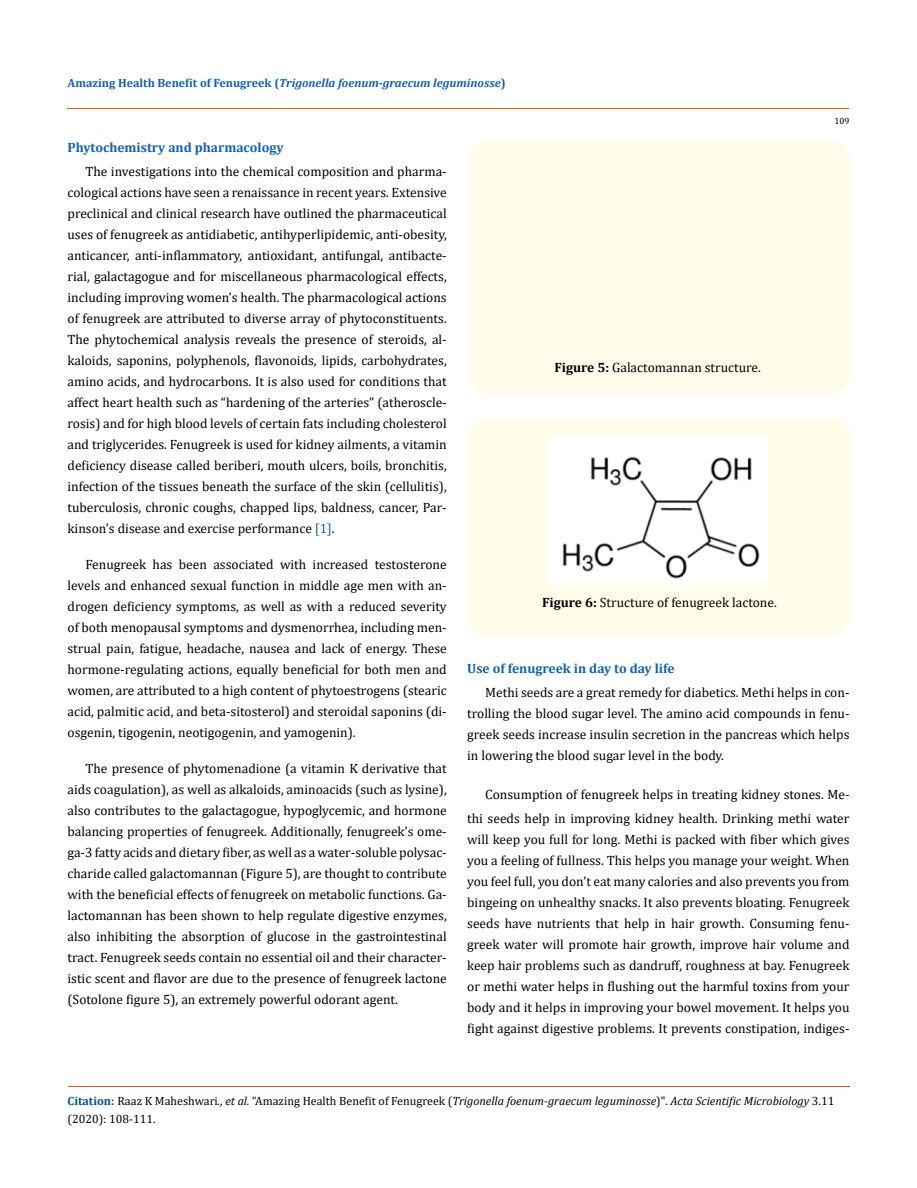
<style>
.page{position:relative;width:917px;height:1188px;background:#fff}
.page>*{position:absolute;margin:0;border:0;box-sizing:border-box;transform-origin:0 0}
.t1{font:13.5px/21px "Cambria";color:#000;text-align:justify}
.t2{font:700 13.5px "Cambria";color:#1560a6}
.t3{font:12px/18px "Cambria";color:#000}
.t4{font:italic 700 12px "Cambria";color:#1560a6}
.t5{font:9px "Cambria";color:#000}
.s1{font-style:normal}
.s2{color:#1560a6}
.s3{font-weight:700}
.s4{font-weight:700;color:#035089}
.s5{font-style:italic}
</style>
<div class="page">
<hr style="left:67px;top:109px;width:782px;height:1px;background:#e05d1a">
<div style="left:469px;top:141px;width:381px;height:253px;background:#fffde9;border-radius:18px"></div>
<div style="left:467px;top:418px;width:383px;height:217px;background:#fffde9;border-radius:18px"></div>
<img style="left:548px;top:436px;width:219px;height:148px">
<hr style="left:68px;top:1086px;width:781px;height:1px;background:#e05d1a">
<p class="t4" style="left:68px;top:74px;width:439px"><span class="s1">Amazing Health Benefit of Fenugreek (</span>Trigonella foenum-graecum leguminosse<span class="s1">)</span></p>
<p class="t5" style="left:834px;top:115px;width:16px">109</p>
<p class="t2" style="left:67px;top:137px;width:217px">Phytochemistry and pharmacology</p>
<p class="t1" style="left:67px;top:160px;width:381px;text-indent:18px">The investigations into the chemical composition and pharma&shy;cological actions have seen a renaissance in recent years. Extensive preclinical and clinical research have outlined the pharmaceutical uses of fenugreek as antidiabetic, antihyperlipidemic, anti-obesity, anticancer, anti-inflammatory, antioxidant, antifungal, antibacte&shy;rial, galactagogue and for miscellaneous pharmacological effects, including improving women’s health. The pharmacological actions of fenugreek are attributed to diverse array of phytoconstituents.<br>The phytochemical analysis reveals the presence of steroids, al&shy;kaloids, saponins, polyphenols, flavonoids, lipids, carbohydrates, amino acids, and hydrocarbons. It is also used for conditions that affect heart health such as “hardening of the arteries” (atheroscle&shy;rosis) and for high blood levels of certain fats including cholesterol and triglycerides. Fenugreek is used for kidney ailments, a vitamin deficiency disease called beriberi, mouth ulcers, boils, bronchitis, infection of the tissues beneath the surface of the skin (cellulitis), tuberculosis, chronic coughs, chapped lips, baldness, cancer, Par&shy;kinson’s disease and exercise performance <span class="s2">[1]</span>.</p>
<p class="t1" style="left:67px;top:553px;width:381px;text-indent:18px">Fenugreek has been associated with increased testosterone levels and enhanced sexual function in middle age men with an&shy;drogen deficiency symptoms, as well as with a reduced severity of both menopausal symptoms and dysmenorrhea, including men&shy;strual pain, fatigue, headache, nausea and lack of energy. These hormone-regulating actions, equally beneficial for both men and women, are attributed to a high content of phytoestrogens (stearic acid, palmitic acid, and beta-sitosterol) and steroidal saponins (di&shy;osgenin, tigogenin, neotigogenin, and yamogenin).</p>
<p class="t1" style="left:67px;top:758px;width:381px;text-indent:18px">The presence of phytomenadione (a vitamin K derivative that aids coagulation), as well as alkaloids, aminoacids (such as lysine), also contributes to the galactagogue, hypoglycemic, and hormone balancing properties of fenugreek. Additionally, fenugreek’s ome&shy;ga-3 fatty acids and dietary fiber, as well as a water-soluble polysac&shy;charide called galactomannan (Figure 5), are thought to contribute with the beneficial effects of fenugreek on metabolic functions. Ga&shy;lactomannan has been shown to help regulate digestive enzymes, also inhibiting the absorption of glucose in the gastrointestinal tract. Fenugreek seeds contain no essential oil and their character&shy;istic scent and flavor are due to the presence of fenugreek lactone (Sotolone figure 5), an extremely powerful odorant agent.</p>
<p class="t1" style="left:554px;top:357px;width:208px"><span class="s3">Figure 5:</span> Galactomannan structure.</p>
<p class="t1" style="left:542px;top:592px;width:236px"><span class="s3">Figure 6:</span> Structure of fenugreek lactone.</p>
<p class="t2" style="left:467px;top:659px;width:209px">Use of fenugreek in day to day life</p>
<p class="t1" style="left:467px;top:682px;width:384px;text-indent:18px">Methi seeds are a great remedy for diabetics. Methi helps in con&shy;trolling the blood sugar level. The amino acid compounds in fenu&shy;greek seeds increase insulin secretion in the pancreas which helps in lowering the blood sugar level in the body.</p>
<p class="t1" style="left:467px;top:783px;width:384px;line-height:24px;text-align:right">Consumption of fenugreek helps in treating kidney stones. Me&shy;thi seeds help in improving kidney health. Drinking methi water</p>
<p class="t1" style="left:467px;top:829px;width:384px">will keep you full for long. Methi is packed with fiber which gives you a feeling of fullness. This helps you manage your weight. When you feel full, you don’t eat many calories and also prevents you from bingeing on unhealthy snacks. It also prevents bloating. Fenugreek seeds have nutrients that help in hair growth. Consuming fenu&shy;greek water will promote hair growth, improve hair volume and keep hair problems such as dandruff, roughness at bay. Fenugreek or methi water helps in flushing out the harmful toxins from your body and it helps in improving your bowel movement. It helps you fight against digestive problems. It prevents constipation, indiges-</p>
<p class="t3" style="left:68px;top:1092px;width:768px"><span class="s4">Citation:</span> Raaz K Maheshwari<span class="s5">., et al.</span> “Amazing Health Benefit of Fenugreek (<span class="s5">Trigonella foenum-graecum leguminosse</span>)". <span class="s5">Acta Scientific Microbiology</span> 3.11 (2020): 108-111.</p>
</div>
